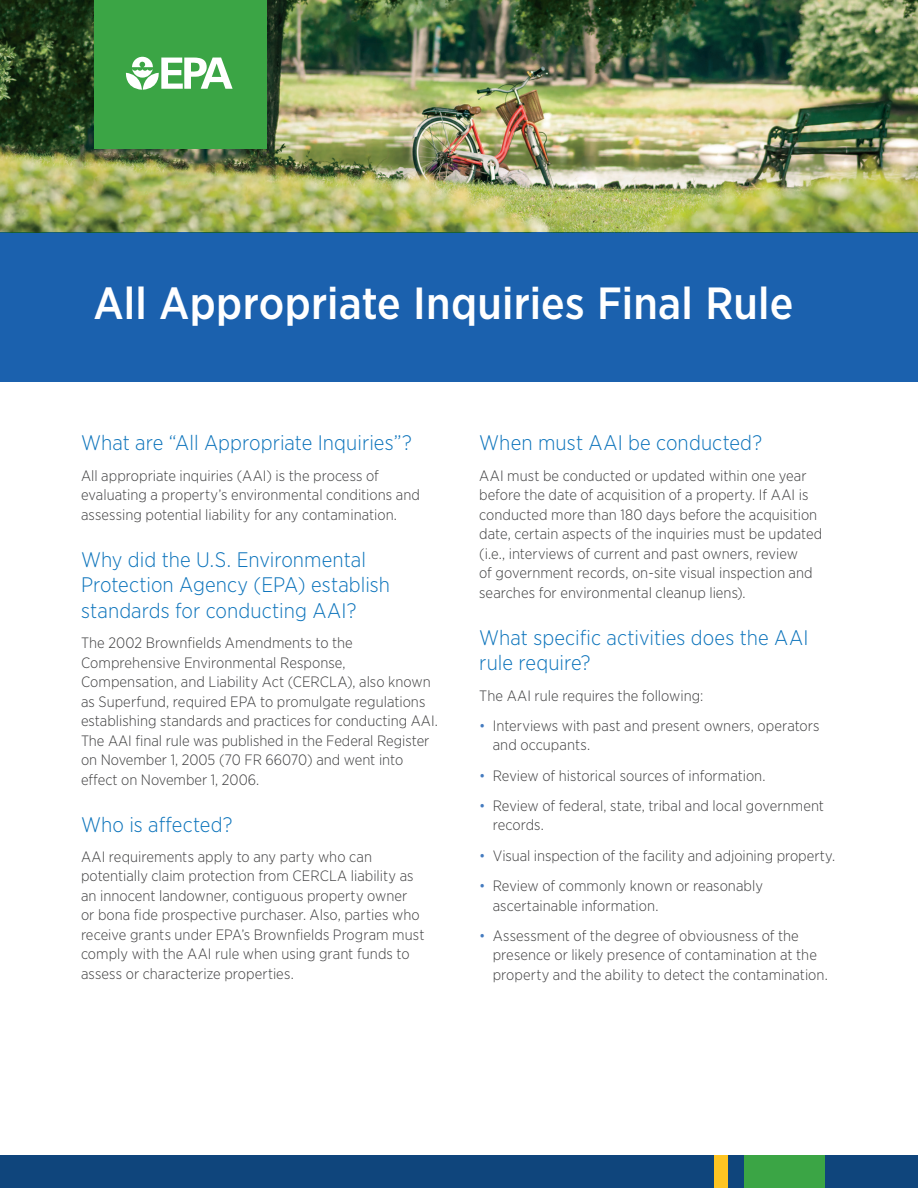
<style>
.page{position:relative;width:918px;height:1188px;background:#fff}
.page>*{position:absolute;margin:0;border:0;box-sizing:border-box;transform-origin:0 0}
.t1{font:500 45px "Gotham Narrow";letter-spacing:.005em;color:#fff}
.t2{font:300 21px/25.5px "Gotham Narrow";letter-spacing:.005em;color:#0b73bb}
.t3{font:300 15px/19.5px "Gotham Narrow";color:#3e3e3f}
.s1{color:#457bbf}
</style>
<div class="page">
<img style="left:0;top:0;width:918px;height:233px">
<div style="left:0;top:233px;width:918px;height:149px;background:#1b61ae"></div>
<div style="left:94px;top:0;width:172px;height:148px;background:#3ba545"></div>
<svg style="left:125px;top:57px;width:108px;height:33px"></svg>
<div style="left:0;top:1155px;width:918px;height:33px;background:#0f457c"></div>
<div style="left:744px;top:1155px;width:80px;height:33px;background:#3ba545"></div>
<div style="left:715px;top:1155px;width:13px;height:33px;background:#fec422"></div>
<h1 class="t1" style="left:94px;top:274px;width:701px">All Appropriate Inquiries Final Rule</h1>
<h2 class="t2" style="left:81px;top:430px;width:332px">What are “All Appropriate Inquiries”?</h2>
<p class="t3" style="left:81px;top:465px;width:341px">All appropriate inquiries (AAI) is the process of evaluating a property’s environmental conditions and assessing potential liability for any contamination.</p>
<h2 class="t2" style="left:81px;top:546px;width:311px">Why did the U.S. Environmental<br>Protection Agency (EPA) establish standards for conducting AAI?</h2>
<p class="t3" style="left:81px;top:633px;width:358px">The 2002 Brownfields Amendments to the Comprehensive Environmental Response, Compensation, and Liability Act (CERCLA), also known as Superfund, required EPA to promulgate regulations establishing standards and practices for conducting AAI.<br>The AAI final rule was published in the Federal Register on November 1, 2005 (70 FR 66070) and went into effect on November 1, 2006.</p>
<h2 class="t2" style="left:81px;top:811px;width:153px">Who is affected?</h2>
<p class="t3" style="left:81px;top:847px;width:345px">AAI requirements apply to any party who can potentially claim protection from CERCLA liability as an innocent landowner, contiguous property owner or bona fide prospective purchaser. Also, parties who receive grants under EPA’s Brownfields Program must comply with the AAI rule when using grant funds to assess or characterize properties.</p>
<h2 class="t2" style="left:479px;top:430px;width:284px">When must AAI be conducted?</h2>
<p class="t3" style="left:479px;top:465px;width:345px">AAI must be conducted or updated within one year before the date of acquisition of a property. If AAI is conducted more than 180 days before the acquisition date, certain aspects of the inquiries must be updated (i.e., interviews of current and past owners, review<br>of government records, on-site visual inspection and searches for environmental cleanup liens).</p>
<h2 class="t2" style="left:479px;top:624px;width:331px">What specific activities does the AAI rule require?</h2>
<p class="t3" style="left:479px;top:685px;width:226px">The AAI rule requires the following:</p>
<p class="t3" style="left:493px;top:715px;width:328px;text-indent:-14px"><span class="s1">•</span> Interviews with past and present owners, operators and occupants.</p>
<p class="t3" style="left:479px;top:765px;width:288px"><span class="s1">•</span> Review of historical sources of information.</p>
<p class="t3" style="left:493px;top:796px;width:333px;text-indent:-14px"><span class="s1">•</span> Review of federal, state, tribal and local government records.</p>
<p class="t3" style="left:479px;top:845px;width:357px"><span class="s1">•</span> Visual inspection of the facility and adjoining property.</p>
<p class="t3" style="left:493px;top:876px;width:272px;text-indent:-14px"><span class="s1">•</span> Review of commonly known or reasonably ascertainable information.</p>
<p class="t3" style="left:493px;top:925px;width:337px;text-indent:-14px"><span class="s1">•</span> Assessment of the degree of obviousness of the presence or likely presence of contamination at the property and the ability to detect the contamination.</p>
</div>
